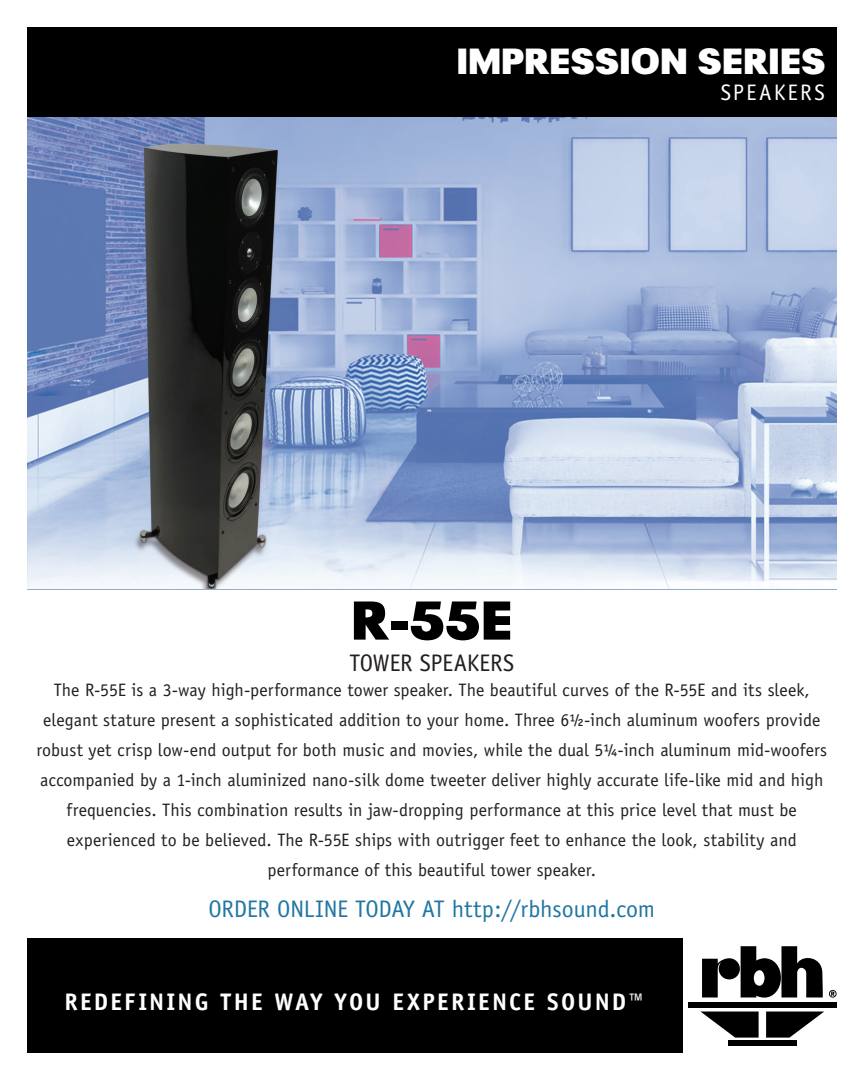
<style>
.page{position:relative;width:864px;height:1080px;background:#fff}
.page>*{position:absolute;margin:0;border:0;box-sizing:border-box;transform-origin:0 0}
.Series-Model{font:900 54px "Plak";color:#000001}
.Series-Model-2{font:900 36px "Plak";letter-spacing:.03em;color:#fff}
.Series-ModelSubTitle{font:24px "Officina Sans";letter-spacing:-.01em;color:#2176a3}
.RedefiningTheWay{font:700 24px "Officina Sans";letter-spacing:.09em;color:#fff}
.Series-ModelSubTitle-2{font:24px "Officina Sans";letter-spacing:-.01em;color:#231f20}
.Series-SubTitle{font:22.5px "Officina Sans";letter-spacing:.09em;color:#fff}
.Series-DescriptionFr{font:18px/30px "Officina Sans";color:#231f20;text-align:center}
</style>
<div class="page">
<img style="left:27px;top:117px;width:810px;height:471px">
<div style="left:27px;top:27px;width:810px;height:90px;background:#000001"></div>
<div style="left:27px;top:939px;width:655px;height:114px;background:#000001"></div>
<div style="left:688px;top:1002px;width:149px;height:5px;background:#000001"></div>
<div style="left:728px;top:1040px;width:69px;height:5px;background:#000001"></div>
<svg style="left:766px;top:1012px;width:58px;height:26px"></svg>
<svg style="left:701px;top:1012px;width:58px;height:26px"></svg>
<svg style="left:702px;top:946px;width:121px;height:52px"></svg>
<svg style="left:829px;top:990px;width:8px;height:8px"></svg>
<p class="Series-Model-2" style="left:457px;top:40px;width:369px">IMPRESSION SERIES</p>
<p class="Series-SubTitle" style="left:721px;top:80px;width:106px">SPEAKERS</p>
<p class="Series-Model" style="left:352px;top:589px;width:161px">R-55E</p>
<p class="Series-ModelSubTitle-2" style="left:349px;top:649px;width:166px">TOWER SPEAKERS</p>
<p class="Series-DescriptionFr" style="left:36px;top:675px;width:792px">The R-55E is a 3-way high-performance tower speaker. The beautiful curves of the R-55E and its sleek, elegant stature present a sophisticated addition to your home. Three 6½-inch aluminum woofers provide robust yet crisp low-end output for both music and movies, while the dual 5¼-inch aluminum mid-woofers accompanied by a 1-inch aluminized nano-silk dome tweeter deliver highly accurate life-like mid and high frequencies. This combination results in jaw-dropping performance at this price level that must be experienced to be believed. The R-55E ships with outrigger feet to enhance the look, stability and performance of this beautiful tower speaker.</p>
<p class="Series-ModelSubTitle" style="left:208px;top:895px;width:448px">ORDER ONLINE TODAY AT http://rbhsound.com</p>
<p class="RedefiningTheWay" style="left:64px;top:987px;width:582px">REDEFINING THE WAY YOU EXPERIENCE SOUND™</p>
</div>
